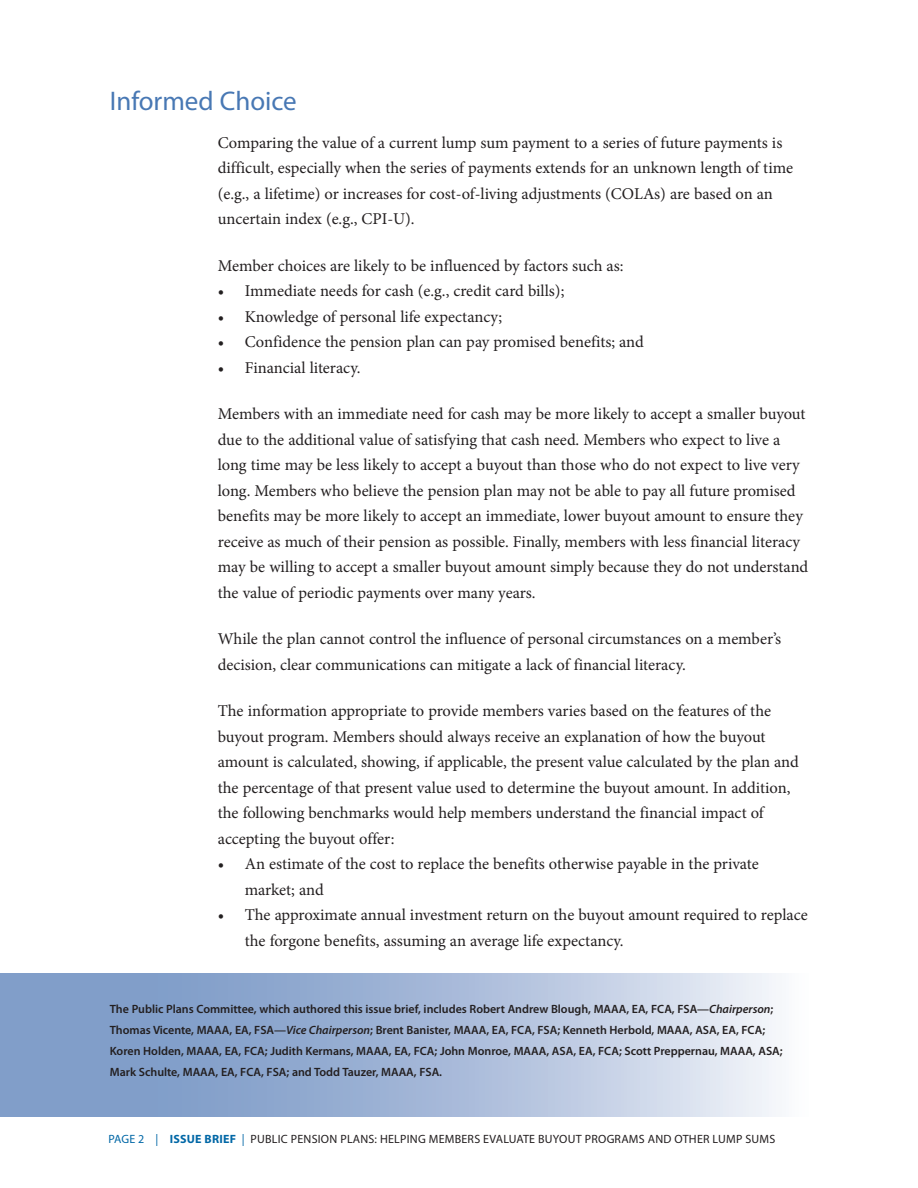
<style>
.page{position:relative;width:918px;height:1188px;background:#fff}
.page>*{position:absolute;margin:0;border:0;box-sizing:border-box;transform-origin:0 0}
.Sub_1_Blueheads{font:27px "Myriad Pro";color:#4878b4}
.text{font:16.5px/25.5px "Minion Pro";color:#231f20}
.text__no_space_after{font:16.5px/25.5px "Minion Pro";letter-spacing:-.005em;color:#231f20}
.Committee_roster_pg2{font:600 12px/21px "Myriad Pro";color:#231f20}
.t1{font:12px "Myriad Pro";letter-spacing:.02em;color:#231f20}
.s1{font-style:italic}
.s2{color:#0067a6}
.s3{font-weight:700;color:#0067a6}
</style>
<div class="page">
<svg style="left:0;top:973px;width:776px;height:143px;background:#a6b9d8"></svg>
<p class="Sub_1_Blueheads" style="left:110px;top:85px;width:189px">Informed Choice</p>
<p class="text" style="left:218px;top:130px;width:577px">Comparing the value of a current lump sum payment to a series of future payments is difficult, especially when the series of payments extends for an unknown length of time (e.g., a lifetime) or increases for cost-of-living adjustments (COLAs) are based on an uncertain index (e.g., CPI-U).</p>
<p class="text__no_space_after" style="left:218px;top:253px;width:407px">Member choices are likely to be influenced by factors such as:</p>
<p class="text" style="left:218px;top:278px;width:348px">• Immediate needs for cash (e.g., credit card bills);</p>
<p class="text" style="left:218px;top:304px;width:286px">• Knowledge of personal life expectancy;</p>
<p class="text" style="left:218px;top:329px;width:428px">• Confidence the pension plan can pay promised benefits; and</p>
<p class="text" style="left:218px;top:355px;width:144px">• Financial literacy.</p>
<p class="text" style="left:218px;top:401px;width:592px">Members with an immediate need for cash may be more likely to accept a smaller buyout due to the additional value of satisfying that cash need. Members who expect to live a long time may be less likely to accept a buyout than those who do not expect to live very long. Members who believe the pension plan may not be able to pay all future promised benefits may be more likely to accept an immediate, lower buyout amount to ensure they receive as much of their pension as possible. Finally, members with less financial literacy may be willing to accept a smaller buyout amount simply because they do not understand the value of periodic payments over many years.</p>
<p class="text" style="left:218px;top:626px;width:565px">While the plan cannot control the influence of personal circumstances on a member’s decision, clear communications can mitigate a lack of financial literacy.</p>
<p class="text__no_space_after" style="left:218px;top:698px;width:583px">The information appropriate to provide members varies based on the features of the buyout program. Members should always receive an explanation of how the buyout amount is calculated, showing, if applicable, the present value calculated by the plan and the percentage of that present value used to determine the buyout amount. In addition, the following benchmarks would help members understand the financial impact of accepting the buyout offer:</p>
<p class="text" style="left:245px;top:851px;width:515px;text-indent:-27px">• An estimate of the cost to replace the benefits otherwise payable in the private market; and</p>
<p class="text" style="left:245px;top:902px;width:564px;text-indent:-27px">• The approximate annual investment return on the buyout amount required to replace the forgone benefits, assuming an average life expectancy.</p>
<p class="Committee_roster_pg2" style="left:110px;top:998px;width:674px">The Public Plans Committee, which authored this issue brief, includes Robert Andrew Blough, MAAA, EA, FCA, FSA—<span class="s1">Chairperson</span>; Thomas Vicente, MAAA, EA, FSA—<span class="s1">Vice Chairperson</span>; Brent Banister, MAAA, EA, FCA, FSA; Kenneth Herbold, MAAA, ASA, EA, FCA; Koren Holden, MAAA, EA, FCA; Judith Kermans, MAAA, EA, FCA; John Monroe, MAAA, ASA, EA, FCA; Scott Preppernau, MAAA, ASA; Mark Schulte, MAAA, EA, FCA, FSA; and Todd Tauzer, MAAA, FSA.</p>
<p class="t1" style="left:108px;top:1132px;width:668px"><span class="s2">PAGE 2 |</span> <span class="s3">ISSUE BRIEF</span> <span class="s2">|</span> PUBLIC PENSION PLANS: HELPING MEMBERS EVALUATE BUYOUT PROGRAMS AND OTHER LUMP SUMS</p>
</div>
